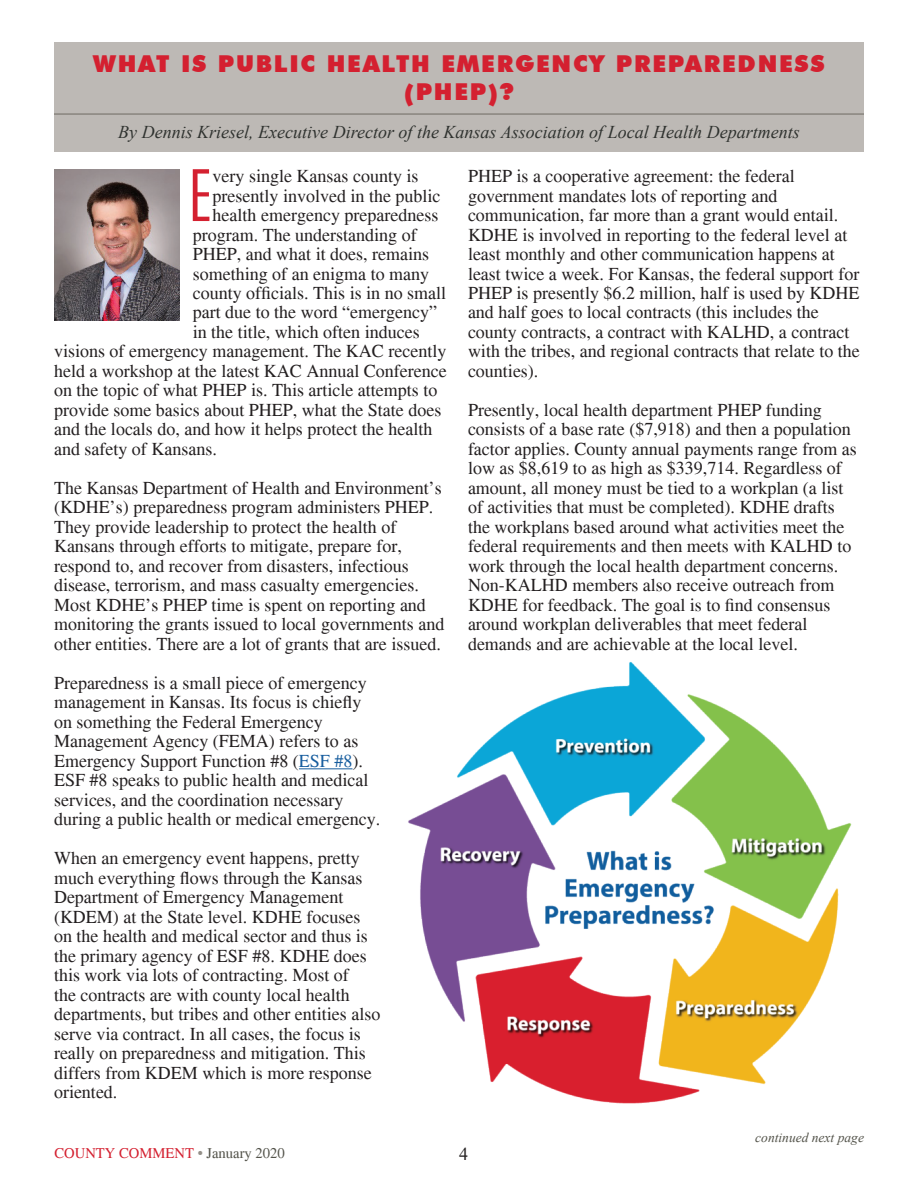
<style>
.page{position:relative;width:918px;height:1188px;background:#fff}
.page>*{position:absolute;margin:0;border:0;box-sizing:border-box;transform-origin:0 0}
.t1{font:300 condensed 72.75px "Futura BT";color:#d42030}
.t2{font:900 23.25px/27.9px "Futura BT";letter-spacing:.075em;color:#d42030;text-align:center}
.t3{font:18px/19.5px "Times";color:#231f20}
.t4{font:italic 18px "Times New Roman";color:#2f322f}
.t5{font:18px "Times New Roman";color:#231f20}
.t6{font:14.7px "Times";color:#d42030}
.t7{font:italic 13.5px "Times New Roman";color:#53534a}
.s1{color:#175d9e}
.s2{color:#949089}
.s3{color:#53534a}
</style>
<div class="page">
<div style="left:54px;top:42px;width:810px;height:110px;background:#bdb9b5"></div>
<hr style="left:54px;top:113px;width:810px;height:2px;background:#89857e">
<hr style="left:299px;top:768px;width:53px;height:1px;background:#175d9e">
<img style="left:54px;top:170px;width:125px;height:151px">
<img style="left:408px;top:661px;width:444px;height:443px">
<p class="t2" style="left:93px;top:50px;width:733px">WHAT IS PUBLIC HEALTH EMERGENCY PREPAREDNESS (PHEP)?</p>
<p class="t4" style="left:118px;top:120px;width:683px">By Dennis Kriesel, Executive Director of the Kansas Association of Local Health Departments</p>
<h1 class="t1" style="left:188px;top:151px;width:27px">E</h1>
<p class="t3" style="left:213px;top:166px;width:207px">very single Kansas county is</p>
<p class="t3" style="left:468px;top:166px;width:393px">PHEP is a cooperative agreement: the federal government mandates lots of reporting and communication, far more than a grant would entail.<br>KDHE is involved in reporting to the federal level at least monthly and other communication happens at least twice a week. For Kansas, the federal support for PHEP is presently $6.2 million, half is used by KDHE and half goes to local contracts (this includes the county contracts, a contract with KALHD, a contract with the tribes, and regional contracts that relate to the counties).</p>
<p class="t3" style="left:468px;top:400px;width:390px">Presently, local health department PHEP funding consists of a base rate ($7,918) and then a population factor applies. County annual payments range from as low as $8,619 to as high as $339,714. Regardless of amount, all money must be tied to a workplan (a list of activities that must be completed). KDHE drafts the workplans based around what activities meet the federal requirements and then meets with KALHD to work through the local health department concerns.<br>Non-KALHD members also receive outreach from KDHE for feedback. The goal is to find consensus around workplan deliverables that meet federal demands and are achievable at the local level.</p>
<p class="t3" style="left:213px;top:186px;width:229px">presently involved in the public</p>
<p class="t3" style="left:213px;top:205px;width:227px">health emergency preparedness</p>
<p class="t3" style="left:193px;top:225px;width:225px">program. The understanding of</p>
<p class="t3" style="left:193px;top:244px;width:238px">PHEP, and what it does, remains</p>
<p class="t3" style="left:193px;top:264px;width:238px">something of an enigma to many</p>
<p class="t3" style="left:193px;top:283px;width:255px">county officials. This is in no small</p>
<p class="t3" style="left:193px;top:303px;width:246px">part due to the word “emergency”</p>
<p class="t3" style="left:193px;top:322px;width:228px">in the title, which often induces</p>
<p class="t3" style="left:54px;top:342px;width:394px">visions of emergency management. The KAC recently</p>
<p class="t3" style="left:54px;top:361px;width:394px">held a workshop at the latest KAC Annual Conference</p>
<p class="t3" style="left:54px;top:381px;width:385px">on the topic of what PHEP is. This article attempts to</p>
<p class="t3" style="left:54px;top:400px;width:389px">provide some basics about PHEP, what the State does</p>
<p class="t3" style="left:54px;top:420px;width:380px">and the locals do, and how it helps protect the health</p>
<p class="t3" style="left:54px;top:439px;width:164px">and safety of Kansans.</p>
<p class="t3" style="left:54px;top:478px;width:392px">The Kansas Department of Health and Environment’s (KDHE’s) preparedness program administers PHEP.<br>They provide leadership to protect the health of Kansans through efforts to mitigate, prepare for, respond to, and recover from disasters, infectious disease, terrorism, and mass casualty emergencies.<br>Most KDHE’s PHEP time is spent on reporting and monitoring the grants issued to local governments and other entities. There are a lot of grants that are issued.</p>
<p class="t3" style="left:54px;top:673px;width:328px">Preparedness is a small piece of emergency management in Kansas. Its focus is chiefly on something the Federal Emergency Management Agency (FEMA) refers to as Emergency Support Function #8 (<span class="s1">ESF #8</span>).<br>ESF #8 speaks to public health and medical services, and the coordination necessary during a public health or medical emergency.</p>
<p class="t3" style="left:54px;top:848px;width:328px">When an emergency event happens, pretty much everything flows through the Kansas Department of Emergency Management (KDEM) at the State level. KDHE focuses on the health and medical sector and thus is the primary agency of ESF #8. KDHE does this work via lots of contracting. Most of<br>the contracts are with county local health departments, but tribes and other entities also serve via contract. In all cases, the focus is really on preparedness and mitigation. This differs from KDEM which is more response oriented.</p>
<p class="t6" style="left:54px;top:1144px;width:232px">COUNTY COMMENT <span class="s2">•</span> <span class="s3">January 2020</span></p>
<p class="t5" style="left:459px;top:1141px;width:10px">4</p>
<p class="t7" style="left:755px;top:1129px;width:110px">continued next page</p>
</div>
